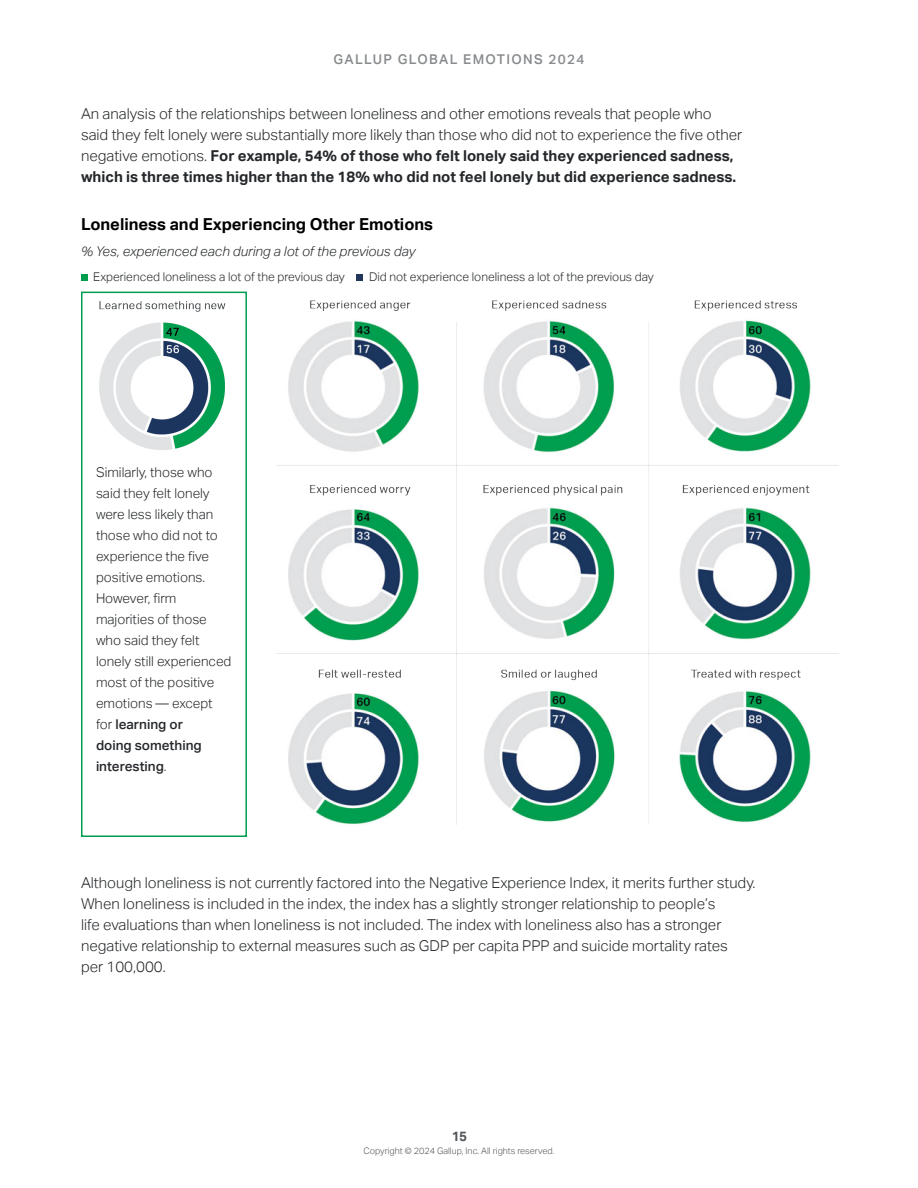
<style>
.page{position:relative;width:918px;height:1188px;background:#fff}
.page>*{position:absolute;margin:0;border:0;box-sizing:border-box;transform-origin:0 0}
.element_title{font:700 16.5px "Aktiv Grotesk";color:#000}
.body{font:300 15px/21px "Aktiv Grotesk";color:#24272a}
.body_object{font:300 13.5px/21px "Aktiv Grotesk";color:#24272a}
.element_title-2{font:italic 300 13.5px "Aktiv Grotesk";color:#24272a}
.t1{font:500 13.5px "Aktiv Grotesk";letter-spacing:.1em;color:#888b8d}
.t2{font:700 13.5px "Aktiv Grotesk";color:#54575a}
.legend{font:300 12px "Aktiv Grotesk";color:#24272a}
.t3{font:300 9px "Aktiv Grotesk";color:#54575a}
.s1{font-weight:700}
.s2{font-weight:500}
</style>
<div class="page">
<div style="left:81px;top:274px;width:6px;height:7px;background:#009d4f"></div>
<div style="left:357px;top:274px;width:6px;height:7px;background:#22355b"></div>
<img style="left:277px;top:300px;width:562px;height:525px">
<img style="left:99px;top:301px;width:127px;height:149px">
<div style="left:81px;top:292px;width:166px;height:545px;border:2px solid #009d4f"></div>
<p class="t1" style="left:333px;top:51px;width:253px">GALLUP GLOBAL EMOTIONS 2024</p>
<p class="body" style="left:81px;top:103px;width:663px">An analysis of the relationships between loneliness and other emotions reveals that people who said they felt lonely were substantially more likely than those who did not to experience the five other negative emotions. <span class="s1">For example, 54% of those who felt lonely said they experienced sadness, which is three times higher than the 18% who did not feel lonely but did experience sadness.</span></p>
<p class="element_title" style="left:81px;top:215px;width:354px">Loneliness and Experiencing Other Emotions</p>
<p class="element_title-2" style="left:81px;top:244px;width:336px">% Yes, experienced each during a lot of the previous day</p>
<p class="legend" style="left:93px;top:270px;width:253px">Experienced loneliness a lot of the previous day</p>
<p class="legend" style="left:369px;top:270px;width:286px">Did not experience loneliness a lot of the previous day</p>
<p class="body_object" style="left:96px;top:462px;width:137px">Similarly, those who said they felt lonely were less likely than those who did not to experience the five positive emotions.<br>However, firm majorities of those who said they felt lonely still experienced most of the positive emotions — except for <span class="s2">learning or<br>doing something interesting</span>.</p>
<p class="body" style="left:81px;top:872px;width:676px">Although loneliness is not currently factored into the Negative Experience Index, it merits further study.<br>When loneliness is included in the index, the index has a slightly stronger relationship to people’s<br>life evaluations than when loneliness is not included. The index with loneliness also has a stronger negative relationship to external measures such as GDP per capita PPP and suicide mortality rates<br>per 100,000.</p>
<p class="t2" style="left:451px;top:1128px;width:17px">15</p>
<p class="t3" style="left:363px;top:1146px;width:193px">Copyright © 2024 Gallup, Inc. All rights reserved.</p>
</div>
